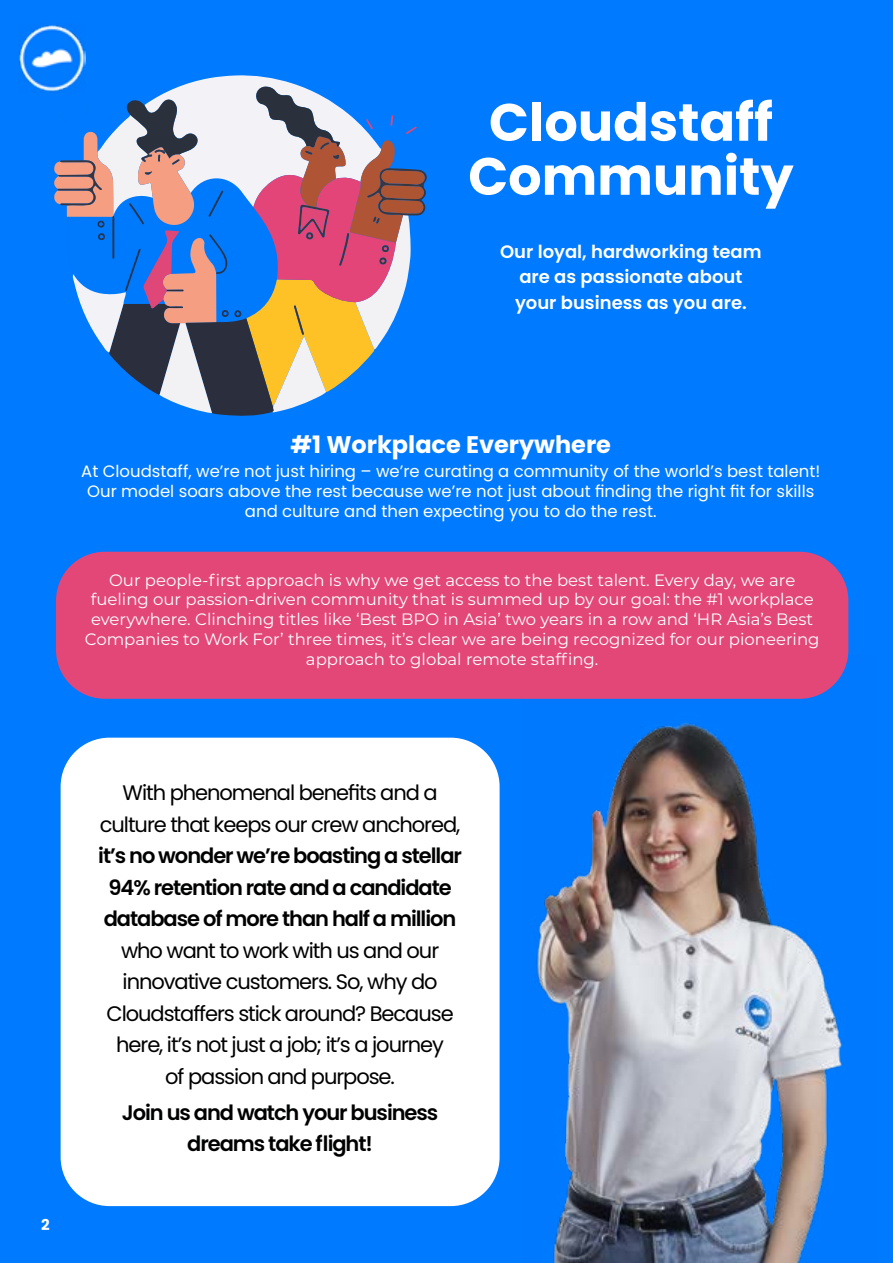
<style>
.page{position:relative;width:893px;height:1263px;background:#007aff}
.page>*{position:absolute;margin:0;border:0;box-sizing:border-box;transform-origin:0 0}
.t1{font:700 52.5px/54px "Poppins";color:#fff;text-align:center}
.t2{font:700 24px "Poppins";color:#fff}
.t3{font:21px/31.5px "Poppins";letter-spacing:-.05em;color:#000101;text-align:center}
.t4{font:600 21px/31.5px "Poppins";letter-spacing:-.05em;color:#000101}
.t5{font:600 18px/25.5px "Poppins";color:#fff;text-align:center}
.t6{font:16.5px/19.8px "Montserrat";color:#fff;text-align:center}
.t7{font:16.5px/19.8px "Poppins";color:#fff;text-align:center}
.t8{font:700 15px "Poppins";color:#fff}
</style>
<div class="page">
<img style="left:536px;top:657px;width:312px;height:606px">
<svg style="left:54px;top:75px;width:373px;height:341px"></svg>
<div style="left:56px;top:552px;width:792px;height:147px;background:#e34778;border-radius:49px"></div>
<div style="left:61px;top:738px;width:439px;height:468px;background:#fff;border-radius:49px"></div>
<img style="left:19px;top:25px;width:67px;height:67px">
<h1 class="t1" style="left:468px;top:96px;width:327px">Cloudstaff<br>Community</h1>
<p class="t5" style="left:500px;top:239px;width:263px">Our loyal, hardworking team are as passionate about your business as you are.</p>
<h2 class="t2" style="left:290px;top:431px;width:322px">#1 Workplace Everywhere</h2>
<p class="t7" style="left:81px;top:462px;width:741px">At Cloudstaff, we’re not just hiring – we’re curating a community of the world’s best talent!<br>Our model soars above the rest because we’re not just about finding the right fit for skills and culture and then expecting you to do the rest.</p>
<p class="t6" style="left:85px;top:569px;width:736px">Our people-first approach is why we get access to the best talent. Every day, we are fueling our passion-driven community that is summed up by our goal: the #1 workplace everywhere. Clinching titles like ‘Best BPO in Asia’ two years in a row and ‘HR Asia’s Best Companies to Work For’ three times, it’s clear we are being recognized for our pioneering approach to global remote staffing.</p>
<p class="t8" style="left:41px;top:1216px;width:10px">2</p>
<p class="t3" style="left:100px;top:777px;width:362px">With phenomenal benefits and a culture that keeps our crew anchored,</p>
<p class="t4" style="left:98px;top:840px;width:365px">it’s no wonder we’re boasting a stellar<br>94% retention rate and a candidate database of more than half a million</p>
<p class="t3" style="left:107px;top:935px;width:349px">who want to work with us and our innovative customers. So, why do<br>Cloudstaffers stick around? Because here, it’s not just a job; it’s a journey of passion and purpose.</p>
<p class="t4" style="left:122px;top:1097px;width:318px;text-align:center">Join us and watch your business dreams take flight!</p>
</div>
